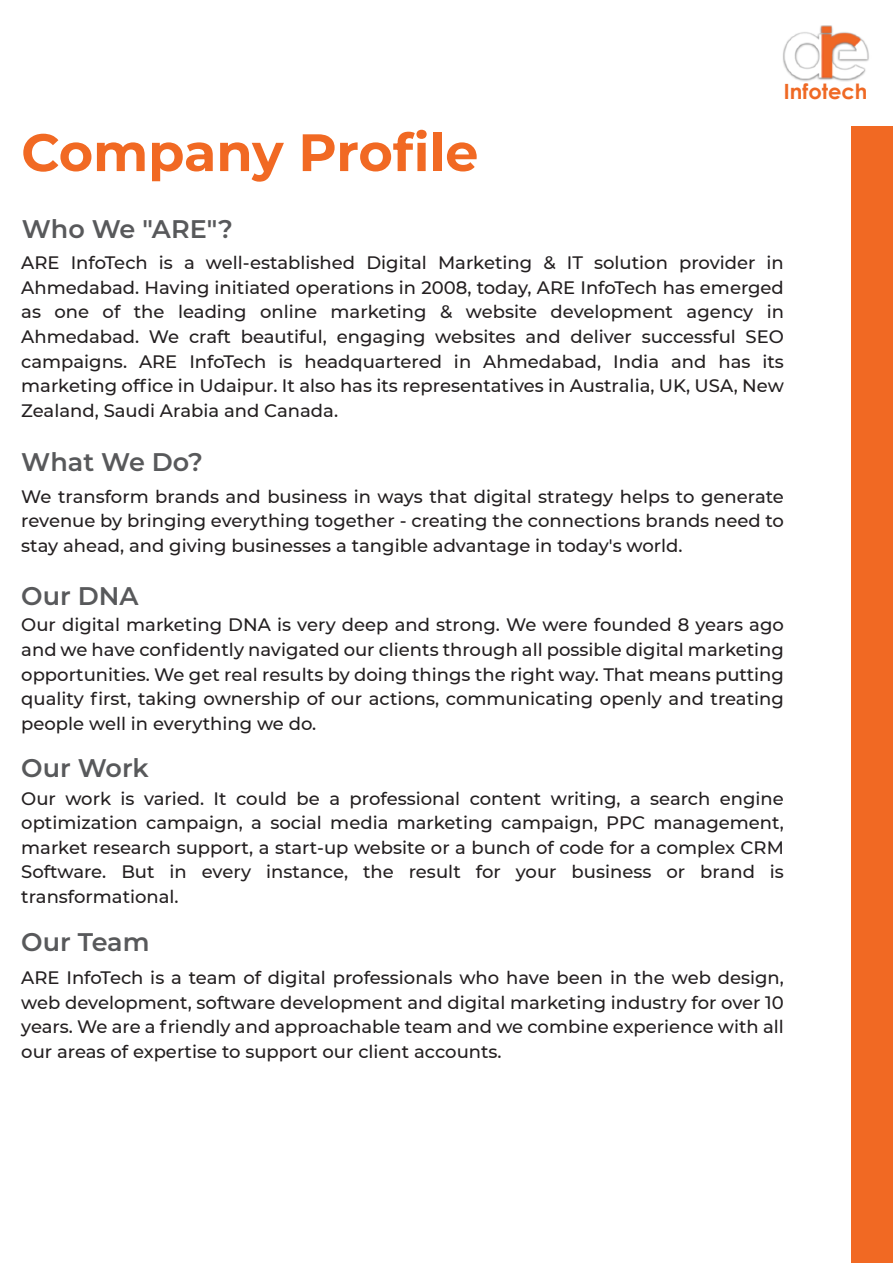
<style>
.page{position:relative;width:893px;height:1263px;background:#fff}
.page>*{position:absolute;margin:0;border:0;box-sizing:border-box;transform-origin:0 0}
.t1{font:700 52.5px "Montserrat";letter-spacing:-.005em;color:#f16923}
.t2{font:600 25.5px "Montserrat";color:#58595b}
.t3{font:700 21px "Century Gothic";color:#ef6924}
.t4{font:500 18px/24.6px "Montserrat";color:#231f20;text-align:justify}
</style>
<div class="page">
<img style="left:783px;top:25px;width:86px;height:57px">
<div style="left:851px;top:126px;width:42px;height:1137px;background:#f16923"></div>
<p class="t3" style="left:784px;top:75px;width:85px">Infotech</p>
<h1 class="t1" style="left:21px;top:117px;width:459px">Company Profile</h1>
<h2 class="t2" style="left:22px;top:212px;width:213px">Who We "ARE"?</h2>
<p class="t4" style="left:21px;top:250px;width:764px">ARE InfoTech is a well-established Digital Marketing &amp; IT solution provider in Ahmedabad. Having initiated operations in 2008, today, ARE InfoTech has emerged as one of the leading online marketing &amp; website development agency in Ahmedabad. We craft beautiful, engaging websites and deliver successful SEO campaigns. ARE InfoTech is headquartered in Ahmedabad, India and has its marketing office in Udaipur. It also has its representatives in Australia, UK, USA, New Zealand, Saudi Arabia and Canada.</p>
<h2 class="t2" style="left:21px;top:445px;width:183px">What We Do?</h2>
<p class="t4" style="left:21px;top:483px;width:764px">We transform brands and business in ways that digital strategy helps to generate revenue by bringing everything together - creating the connections brands need to stay ahead, and giving businesses a tangible advantage in today's world.</p>
<h2 class="t2" style="left:21px;top:579px;width:119px">Our DNA</h2>
<p class="t4" style="left:21px;top:612px;width:764px">Our digital marketing DNA is very deep and strong. We were founded 8 years ago and we have confidently navigated our clients through all possible digital marketing opportunities. We get real results by doing things the right way. That means putting quality first, taking ownership of our actions, communicating openly and treating people well in everything we do.</p>
<h2 class="t2" style="left:21px;top:751px;width:129px">Our Work</h2>
<p class="t4" style="left:21px;top:785px;width:764px">Our work is varied. It could be a professional content writing, a search engine optimization campaign, a social media marketing campaign, PPC management, market research support, a start-up website or a bunch of code for a complex CRM Software. But in every instance, the result for your business or brand is transformational.</p>
<h2 class="t2" style="left:21px;top:925px;width:130px">Our Team</h2>
<p class="t4" style="left:21px;top:965px;width:764px">ARE InfoTech is a team of digital professionals who have been in the web design, web development, software development and digital marketing industry for over 10 years. We are a friendly and approachable team and we combine experience with all our areas of expertise to support our client accounts.</p>
</div>
